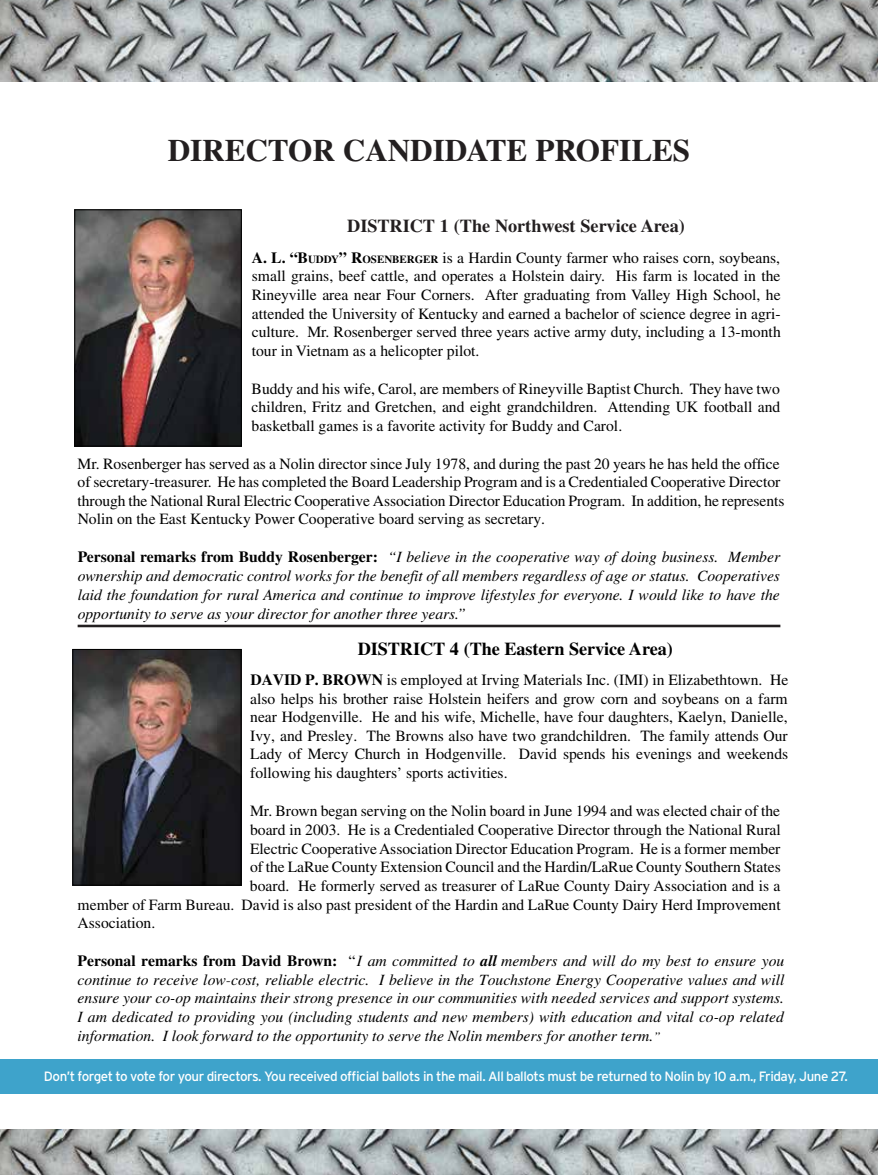
<style>
.page{position:relative;width:878px;height:1175px;background:#fff}
.page>*{position:absolute;margin:0;border:0;box-sizing:border-box;transform-origin:0 0}
.t1{font:700 31.2px "Times";color:#231f20}
.t2{font:700 18.15px "Times";color:#231f20}
.t3{font:700 18.15px "Times";letter-spacing:-.005em;color:#000}
.t4{font:15.6px/18.6px "Times";color:#000;text-align:justify}
.t5{font:italic 15.6px/18.6px "Times";color:#000;text-align:justify}
.t6{font:13.5px "Interstate";letter-spacing:-.03em;color:#fff}
.s1{font-weight:700}
.s2{font-weight:700;font-size:10.95px}
.s3{font-weight:700;font-style:normal}
.s4{font-style:normal}
.s5{font-size:13.05px}
</style>
<div class="page">
<img style="left:0;top:0;width:878px;height:81px">
<img style="left:0;top:1130px;width:878px;height:44px">
<hr style="left:78px;top:624px;width:702px;height:3px;background:#231f20">
<img style="left:76px;top:211px;width:163px;height:233px">
<div style="left:74px;top:209px;width:167px;height:237px;border:1px solid #000"></div>
<img style="left:74px;top:651px;width:165px;height:232px">
<div style="left:72px;top:649px;width:169px;height:236px;border:1px solid #000"></div>
<div style="left:0;top:1059px;width:878px;height:35px;background:#3ea3cb"></div>
<h1 class="t1" style="left:168px;top:131px;width:524px">DIRECTOR CANDIDATE PROFILES</h1>
<p class="t2" style="left:347px;top:215px;width:339px">DISTRICT 1 (The Northwest Service Area)</p>
<p class="t4" style="left:252px;top:248px;width:530px"><span class="s1">A. L. “B</span><span class="s2">UDDY</span><span class="s1">” R</span><span class="s2">OSENBERGER</span> is a Hardin County farmer who raises corn, soybeans, small grains, beef cattle, and operates a Holstein dairy. His farm is located in the Rineyville area near Four Corners. After graduating from Valley High School, he attended the University of Kentucky and earned a bachelor of science degree in agri&shy;culture. Mr. Rosenberger served three years active army duty, including a 13-month tour in Vietnam as a helicopter pilot.</p>
<p class="t4" style="left:251px;top:379px;width:530px">Buddy and his wife, Carol, are members of Rineyville Baptist Church. They have two children, Fritz and Gretchen, and eight grandchildren. Attending UK football and basketball games is a favorite activity for Buddy and Carol.</p>
<p class="t4" style="left:78px;top:454px;width:708px;text-align:left">Mr. Rosenberger has served as a Nolin director since July 1978, and during the past 20 years he has held the office of secretary-treasurer. He has completed the Board Leadership Program and is a Credentialed Cooperative Director through the National Rural Electric Cooperative Association Director Education Program. In addition, he represents Nolin on the East Kentucky Power Cooperative board serving as secretary.</p>
<p class="t5" style="left:78px;top:547px;width:704px"><span class="s3">Personal remarks from Buddy Rosenberger:</span> “I believe in the cooperative way of doing business. Member ownership and democratic control works for the benefit of all members regardless of age or status. Cooperatives laid the foundation for rural America and continue to improve lifestyles for everyone. I would like to have the opportunity to serve as your director for another three years.”</p>
<p class="t3" style="left:358px;top:638px;width:316px">DISTRICT 4 (The Eastern Service Area)</p>
<p class="t4" style="left:250px;top:670px;width:539px"><span class="s1">DAVID P. BROWN</span> is employed at Irving Materials Inc. (IMI) in Elizabethtown. He also helps his brother raise Holstein heifers and grow corn and soybeans on a farm near Hodgenville. He and his wife, Michelle, have four daughters, Kaelyn, Danielle, Ivy, and Presley. The Browns also have two grandchildren. The family attends Our Lady of Mercy Church in Hodgenville. David spends his evenings and weekends following his daughters’ sports activities.</p>
<p class="t4" style="left:250px;top:801px;width:531px">Mr. Brown began serving on the Nolin board in June 1994 and was elected chair of the</p>
<p class="t4" style="left:250px;top:820px;width:532px">board in 2003. He is a Credentialed Cooperative Director through the National Rural</p>
<p class="t4" style="left:250px;top:839px;width:532px">Electric Cooperative Association Director Education Program. He is a former member</p>
<p class="t4" style="left:250px;top:858px;width:532px">of the LaRue County Extension Council and the Hardin/LaRue County Southern States</p>
<p class="t4" style="left:250px;top:876px;width:532px">board. He formerly served as treasurer of LaRue County Dairy Association and is a</p>
<p class="t4" style="left:78px;top:895px;width:704px">member of Farm Bureau. David is also past president of the Hardin and LaRue County Dairy Herd Improvement</p>
<p class="t4" style="left:78px;top:913px;width:79px">Association.</p>
<p class="t5" style="left:78px;top:951px;width:708px"><span class="s3">Personal remarks from David Brown:</span> <span class="s4">“</span>I am committed to <span class="s1">all</span> members and will do my best to ensure you continue to receive low-cost, reliable electric. I believe in the Touchstone Energy Cooperative values and will ensure your co-op maintains their strong presence in our communities with needed services and support systems.<br>I am dedicated to providing you (including students and new members) with education and vital co-op related information. I look forward to the opportunity to serve the Nolin members for another term.<span class="s5">”</span></p>
<p class="t6" style="left:44px;top:1069px;width:805px">Don’t forget to vote for your directors. You received official ballots in the mail. All ballots must be returned to Nolin by 10 a.m., Friday, June 27.</p>
</div>
